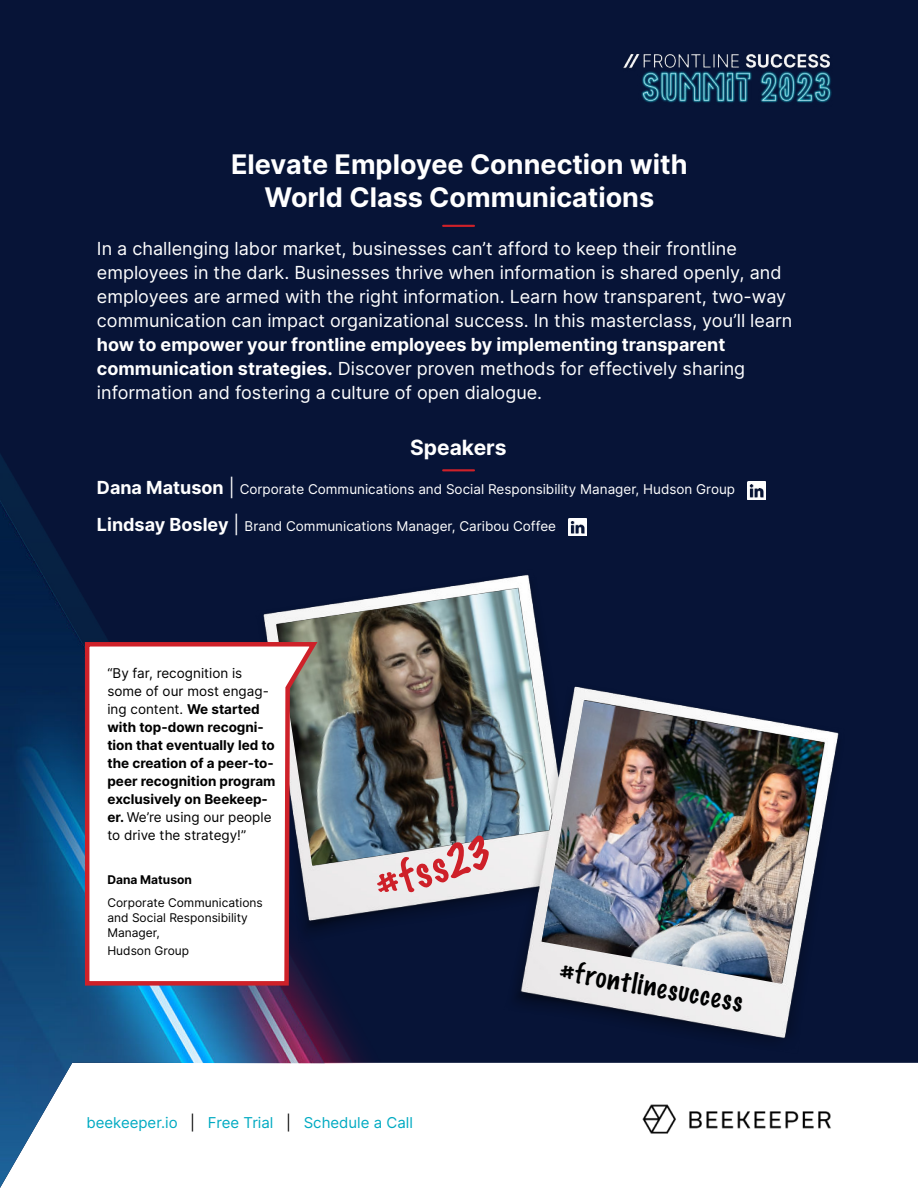
<style>
.page{position:relative;width:918px;height:1188px;background:#fff}
.page>*{position:absolute;margin:0;border:0;box-sizing:border-box;transform-origin:0 0}
.t1{font:100 40.5px "Marker Felt";color:#ce2029}
.t2{font:700 27px/32.4px "Inter";color:#fff;text-align:center}
.t3{font:100 25.5px "Marker Felt";color:#000101}
.t4{font:700 21px "Inter";color:#fff}
.t5{font:18px/24px "Inter";color:#fff}
.t6{font:15px "Inter";color:#00aac2}
.t7{font:700 13.5px/18px "Inter";color:#000101}
.t8{font:13.5px "Inter";color:#fff}
.t9{font:12px/15px "Inter";color:#000}
.t10{font:700 12px "Inter";color:#000}
.s1{font-weight:700}
.s2{font-weight:700;font-size:18px}
.s3{font-size:18px}
.s4{font-weight:400}
.s5{color:#000101}
</style>
<div class="page">
<div style="left:0;top:0;width:918px;height:543px;background:#071437"></div>
<hr style="left:442px;top:225px;width:33px;height:2px;background:#ce2129">
<img style="left:748px;top:482px;width:17px;height:17px">
<img style="left:569px;top:518px;width:17px;height:18px">
<img style="left:0;top:451px;width:514px;height:737px">
<img style="left:182px;top:543px;width:736px;height:530px">
<img style="left:542px;top:700px;width:282px;height:284px">
<img style="left:276px;top:588px;width:276px;height:278px">
<svg style="left:83px;top:638px;width:237px;height:350px"></svg>
<img style="left:642px;top:1104px;width:189px;height:30px">
<img style="left:620px;top:48px;width:215px;height:59px">
<h2 class="t2" style="left:231px;top:148px;width:458px">Elevate Employee Connection with<br>World Class Communications</h2>
<p class="t5" style="left:97px;top:237px;width:697px">In a challenging labor market, businesses can’t afford to keep their frontline employees in the dark. Businesses thrive when information is shared openly, and employees are armed with the right information. Learn how transparent, two-way communication can impact organizational success. In this masterclass, you’ll learn</p>
<p class="t5" style="left:97px;top:333px;width:650px"><span class="s1">how to empower your frontline employees by implementing transparent communication strategies.</span> Discover proven methods for effectively sharing information and fostering a culture of open dialogue.</p>
<p class="t4" style="left:410px;top:435px;width:98px">Speakers</p>
<p class="t8" style="left:97px;top:481px;width:640px"><span class="s2">Dana Matuson</span> <span class="s3">|</span> Corporate Communications and Social Responsibility Manager, Hudson Group</p>
<p class="t8" style="left:97px;top:518px;width:461px"><span class="s2">Lindsay Bosley</span> <span class="s3">|</span> Brand Communications Manager, Caribou Coffee</p>
<p class="t7" style="left:107px;top:664px;width:170px"><span class="s4">“By far, recognition is some of our most engag&shy;ing content.</span> We started with top-down recogni&shy;tion that eventually led to the creation of a peer-to&shy;peer recognition program exclusively on Beekeep&shy;er. <span class="s4">We’re using our people to drive the strategy!”</span></p>
<p class="t10" style="left:107px;top:873px;width:86px">Dana Matuson</p>
<p class="t9" style="left:107px;top:895px;width:157px">Corporate Communications and Social Responsibility<br>Manager,</p>
<p class="t9" style="left:107px;top:943px;width:83px">Hudson Group</p>
<h1 class="t1" style="left:370px;top:864px;width:121px;rotate:-17deg">#fss23</h1>
<p class="t6" style="left:86px;top:1114px;width:328px">beekeeper.io <span class="s5">|</span> Free Trial <span class="s5">|</span> Schedule a Call</p>
<h3 class="t3" style="left:563px;top:956px;width:187px;rotate:10deg">#frontlinesuccess</h3>
</div>
